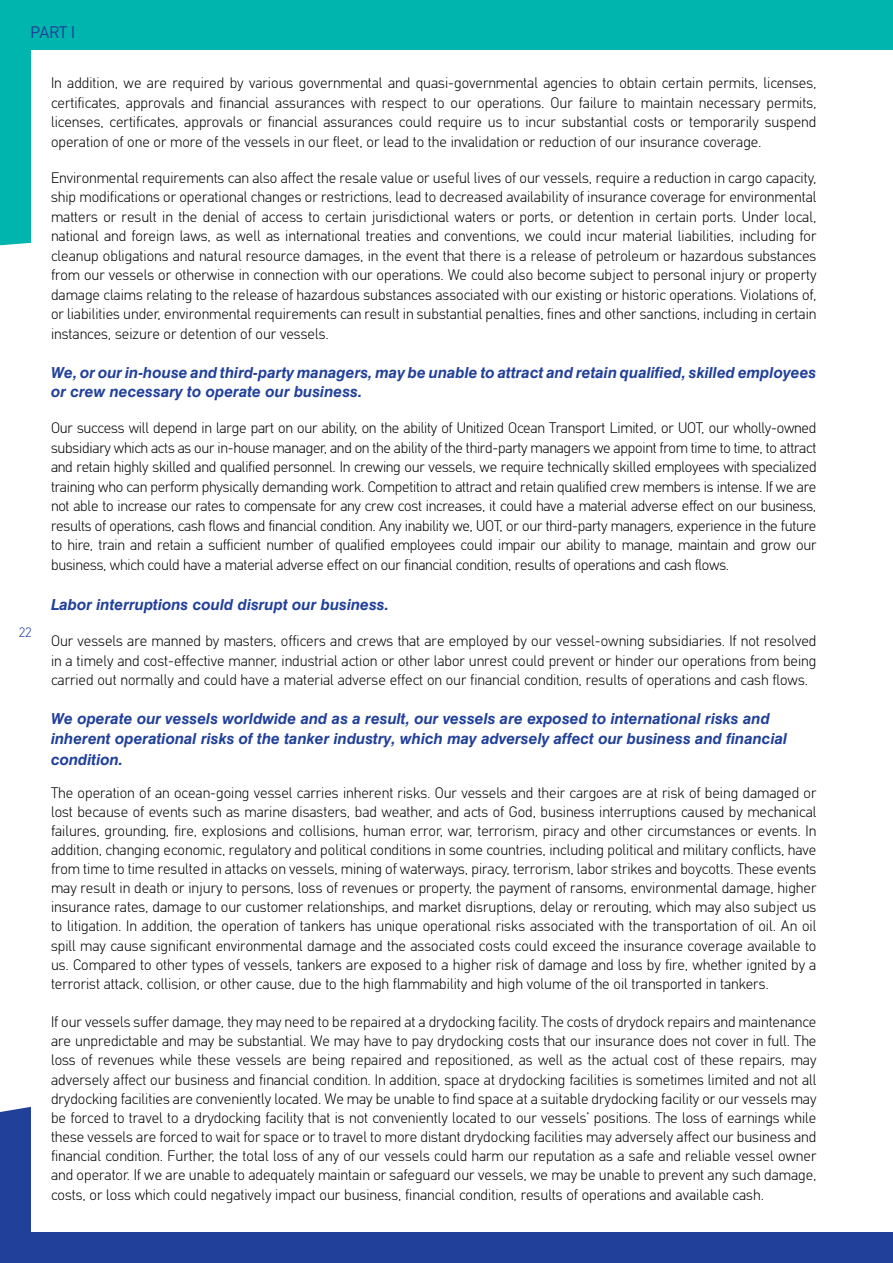
<style>
.page{position:relative;width:893px;height:1263px;background:#fff}
.page>*{position:absolute;margin:0;border:0;box-sizing:border-box;transform-origin:0 0}
.t1{font:16.5px "CF Din";color:#21409a}
.t2{font:300 15px/19.5px "CF Din";color:#000;text-align:justify}
.t3{font:italic 15px/19.5px "UB Helvetica Bold";color:#21409a}
.t4{font:300 13.5px "CF Din";color:#21409a}
</style>
<div class="page">
<div style="left:0;top:0;width:893px;height:102px;background:#00b5ad"></div>
<div style="left:0;top:102px;width:31px;height:144px;background:#00b5ad"></div>
<div style="left:0;top:1106px;width:893px;height:157px;background:#21409a"></div>
<div style="left:32px;top:50px;width:861px;height:1181px;background:#fff"></div>
<p class="t1" style="left:31px;top:23px;width:46px">PART I</p>
<p class="t2" style="left:51px;top:73px;width:767px">In addition, we are required by various governmental and quasi-governmental agencies to obtain certain permits, licenses, certificates, approvals and financial assurances with respect to our operations. Our failure to maintain necessary permits, licenses, certificates, approvals or financial assurances could require us to incur substantial costs or temporarily suspend operation of one or more of the vessels in our fleet, or lead to the invalidation or reduction of our insurance coverage.</p>
<p class="t2" style="left:51px;top:168px;width:767px">Environmental requirements can also affect the resale value or useful lives of our vessels, require a reduction in cargo capacity, ship modifications or operational changes or restrictions, lead to decreased availability of insurance coverage for environmental matters or result in the denial of access to certain jurisdictional waters or ports, or detention in certain ports. Under local, national and foreign laws, as well as international treaties and conventions, we could incur material liabilities, including for cleanup obligations and natural resource damages, in the event that there is a release of petroleum or hazardous substances from our vessels or otherwise in connection with our operations. We could also become subject to personal injury or property damage claims relating to the release of hazardous substances associated with our existing or historic operations. Violations of, or liabilities under, environmental requirements can result in substantial penalties, fines and other sanctions, including in certain instances, seizure or detention of our vessels.</p>
<p class="t3" style="left:51px;top:363px;width:767px">We, or our in-house and third-party managers, may be unable to attract and retain qualified, skilled employees or crew necessary to operate our business.</p>
<p class="t2" style="left:51px;top:418px;width:767px">Our success will depend in large part on our ability, on the ability of Unitized Ocean Transport Limited, or UOT, our wholly-owned subsidiary which acts as our in-house manager, and on the ability of the third-party managers we appoint from time to time, to attract and retain highly skilled and qualified personnel. In crewing our vessels, we require technically skilled employees with specialized training who can perform physically demanding work. Competition to attract and retain qualified crew members is intense. If we are not able to increase our rates to compensate for any crew cost increases, it could have a material adverse effect on our business, results of operations, cash flows and financial condition. Any inability we, UOT, or our third-party managers, experience in the future to hire, train and retain a sufficient number of qualified employees could impair our ability to manage, maintain and grow our business, which could have a material adverse effect on our financial condition, results of operations and cash flows.</p>
<p class="t3" style="left:51px;top:595px;width:340px">Labor interruptions could disrupt our business.</p>
<p class="t2" style="left:51px;top:631px;width:767px">Our vessels are manned by masters, officers and crews that are employed by our vessel-owning subsidiaries. If not resolved in a timely and cost-effective manner, industrial action or other labor unrest could prevent or hinder our operations from being carried out normally and could have a material adverse effect on our financial condition, results of operations and cash flows.</p>
<p class="t3" style="left:51px;top:709px;width:738px">We operate our vessels worldwide and as a result, our vessels are exposed to international risks and inherent operational risks of the tanker industry, which may adversely affect our business and financial</p>
<p class="t3" style="left:51px;top:750px;width:74px">condition.</p>
<p class="t2" style="left:51px;top:783px;width:767px">The operation of an ocean-going vessel carries inherent risks. Our vessels and their cargoes are at risk of being damaged or lost because of events such as marine disasters, bad weather, and acts of God, business interruptions caused by mechanical failures, grounding, fire, explosions and collisions, human error, war, terrorism, piracy and other circumstances or events. In addition, changing economic, regulatory and political conditions in some countries, including political and military conflicts, have from time to time resulted in attacks on vessels, mining of waterways, piracy, terrorism, labor strikes and boycotts. These events may result in death or injury to persons, loss of revenues or property, the payment of ransoms, environmental damage, higher insurance rates, damage to our customer relationships, and market disruptions, delay or rerouting, which may also subject us to litigation. In addition, the operation of tankers has unique operational risks associated with the transportation of oil. An oil spill may cause significant environmental damage and the associated costs could exceed the insurance coverage available to us. Compared to other types of vessels, tankers are exposed to a higher risk of damage and loss by fire, whether ignited by a terrorist attack, collision, or other cause, due to the high flammability and high volume of the oil transported in tankers.</p>
<p class="t2" style="left:51px;top:1012px;width:767px">If our vessels suffer damage, they may need to be repaired at a drydocking facility. The costs of drydock repairs and maintenance are unpredictable and may be substantial. We may have to pay drydocking costs that our insurance does not cover in full. The loss of revenues while these vessels are being repaired and repositioned, as well as the actual cost of these repairs, may adversely affect our business and financial condition. In addition, space at drydocking facilities is sometimes limited and not all drydocking facilities are conveniently located. We may be unable to find space at a suitable drydocking facility or our vessels may be forced to travel to a drydocking facility that is not conveniently located to our vessels’ positions. The loss of earnings while these vessels are forced to wait for space or to travel to more distant drydocking facilities may adversely affect our business and financial condition. Further, the total loss of any of our vessels could harm our reputation as a safe and reliable vessel owner and operator. If we are unable to adequately maintain or safeguard our vessels, we may be unable to prevent any such damage, costs, or loss which could negatively impact our business, financial condition, results of operations and available cash.</p>
<p class="t4" style="left:19px;top:624px;width:14px">22</p>
</div>
